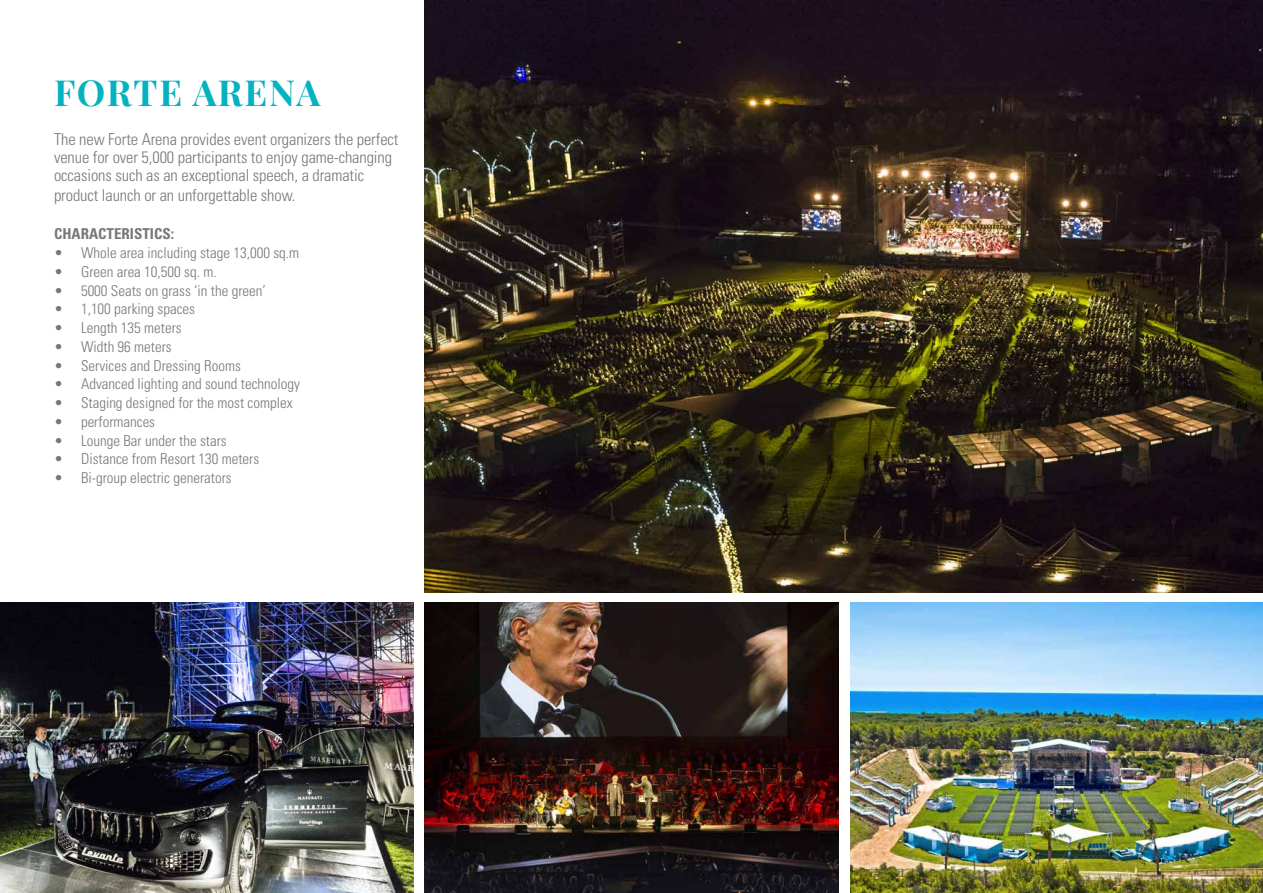
<style>
.page{position:relative;width:1263px;height:893px;background:#fff}
.page>*{position:absolute;margin:0;border:0;box-sizing:border-box;transform-origin:0 0}
.t1{font:700 36px "Playfair Display";letter-spacing:.045em;color:#05b2bf}
.t2{font:300 condensed 16.5px/18px "Univers";letter-spacing:-.005em;color:#77787b}
.t3{font:300 condensed 15px "Univers";color:#77787b}
.t4{font:700 condensed 15px "Univers";color:#77787b}
</style>
<div class="page">
<img style="left:425px;top:0;width:838px;height:592px">
<img style="left:851px;top:603px;width:412px;height:290px">
<img style="left:0;top:603px;width:414px;height:290px">
<img style="left:424px;top:603px;width:415px;height:290px">
<h1 class="t1" style="left:54px;top:70px;width:268px">FORTE ARENA</h1>
<p class="t2" style="left:54px;top:131px;width:346px">The new Forte Arena provides event organizers the perfect venue for over 5,000 participants to enjoy game-changing occasions such as an exceptional speech, a dramatic</p>
<p class="t2" style="left:54px;top:186px;width:243px">product launch or an unforgettable show.</p>
<p class="t4" style="left:54px;top:225px;width:122px">CHARACTERISTICS:</p>
<p class="t3" style="left:54px;top:244px;width:247px">• Whole area including stage 13,000 sq.m</p>
<p class="t3" style="left:54px;top:262px;width:164px">• Green area 10,500 sq. m.</p>
<p class="t3" style="left:54px;top:281px;width:213px">• 5000 Seats on grass ‘in the green’</p>
<p class="t3" style="left:54px;top:300px;width:143px">• 1,100 parking spaces</p>
<p class="t3" style="left:54px;top:319px;width:129px">• Length 135 meters</p>
<p class="t3" style="left:54px;top:337px;width:119px">• Width 96 meters</p>
<p class="t3" style="left:54px;top:356px;width:188px">• Services and Dressing Rooms</p>
<p class="t3" style="left:54px;top:375px;width:248px">• Advanced lighting and sound technology</p>
<p class="t3" style="left:54px;top:394px;width:240px">• Staging designed for the most complex</p>
<p class="t3" style="left:54px;top:412px;width:103px">• performances</p>
<p class="t3" style="left:54px;top:431px;width:174px">• Lounge Bar under the stars</p>
<p class="t3" style="left:54px;top:450px;width:207px">• Distance from Resort 130 meters</p>
<p class="t3" style="left:54px;top:469px;width:179px">• Bi-group electric generators</p>
</div>
